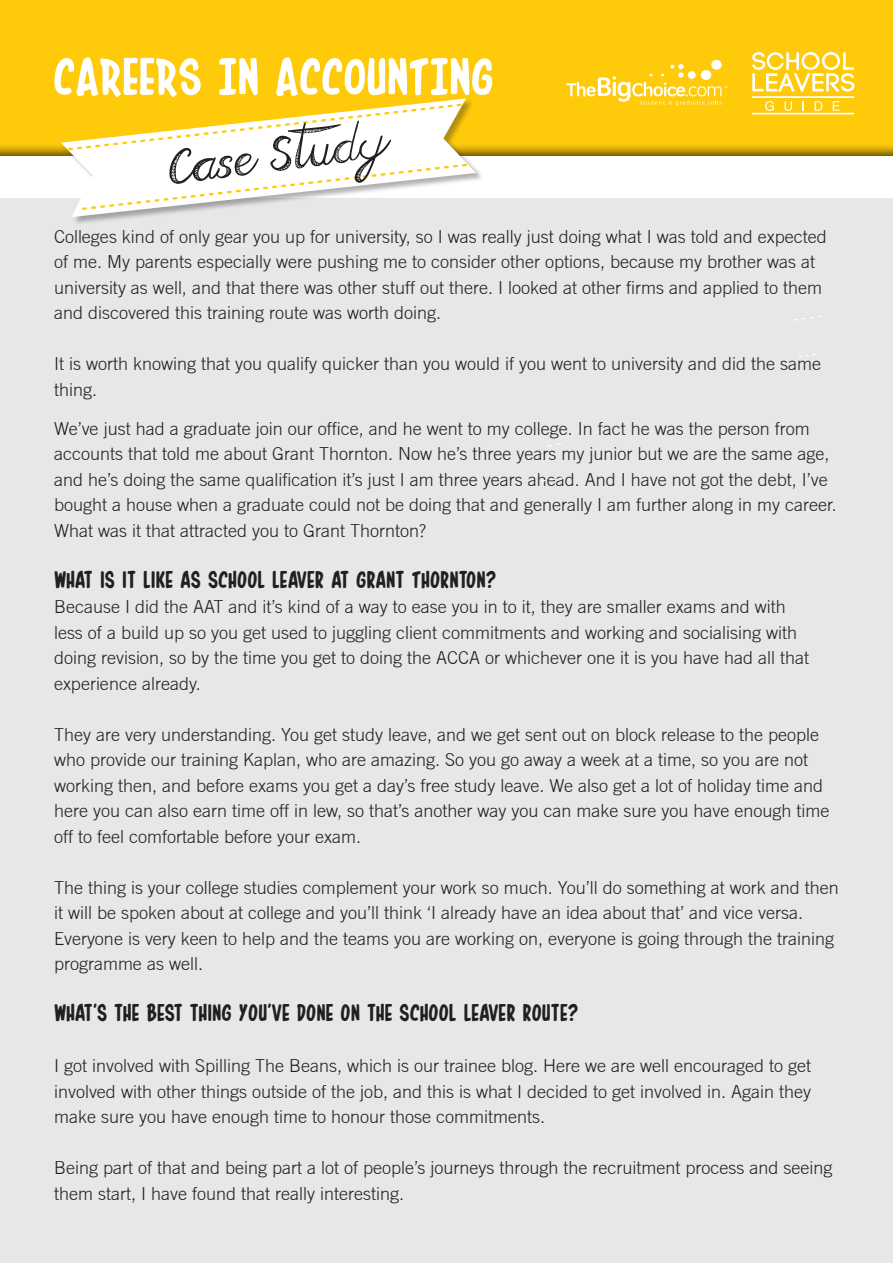
<style>
.page{position:relative;width:893px;height:1263px;background:#fff}
.page>*{position:absolute;margin:0;border:0;box-sizing:border-box;transform-origin:0 0}
.t1{font:63px "In House Edition";color:#fff}
.t2{font:49.5px "Falling Rain";color:#231f20}
.t3{font:28.5px "In House Edition";color:#231f20}
.t4{font:300 18px/25.5px "Trade Gothic";color:#231f20}
</style>
<div class="page">
<div style="left:0;top:199px;width:893px;height:1064px;background:#e6e7e9"></div>
<svg style="left:793px;top:316px;width:29px;height:5px"></svg>
<svg style="left:547px;top:443px;width:14px;height:4px"></svg>
<svg style="left:541px;top:477px;width:23px;height:5px"></svg>
<div style="left:0;top:0;width:893px;height:159px;background:#feca0a"></div>
<div style="left:61px;top:98px;width:423px;height:128px;background:#231f20;opacity:.35"></div>
<svg style="left:61px;top:98px;width:415px;height:119px"></svg>
<svg style="left:66px;top:102px;width:398px;height:50px"></svg>
<svg style="left:80px;top:162px;width:389px;height:49px"></svg>
<hr style="left:753px;top:113px;width:101px;height:2px;background:#fff">
<svg style="left:752px;top:52px;width:102px;height:40px"></svg>
<svg style="left:765px;top:101px;width:9px;height:10px"></svg>
<svg style="left:784px;top:101px;width:8px;height:10px"></svg>
<svg style="left:815px;top:101px;width:7px;height:10px"></svg>
<svg style="left:833px;top:101px;width:7px;height:10px"></svg>
<hr style="left:752px;top:96px;width:102px;height:2px;background:#fff">
<div style="left:711px;top:60px;width:11px;height:10px;background:#fff;border-radius:50%"></div>
<svg style="left:566px;top:64px;width:161px;height:42px"></svg>
<p class="t1" style="left:53px;top:48px;width:442px">CAREERS IN ACCOUNTING</p>
<p class="t2" style="left:165px;top:140px;width:224px;rotate:-7deg">Case Study</p>
<p class="t4" style="left:54px;top:223px;width:774px">Colleges kind of only gear you up for university, so I was really just doing what I was told and expected of me. My parents especially were pushing me to consider other options, because my brother was at university as well, and that there was other stuff out there. I looked at other firms and applied to them and discovered this training route was worth doing.</p>
<p class="t4" style="left:54px;top:351px;width:769px">It is worth knowing that you qualify quicker than you would if you went to university and did the same thing.</p>
<p class="t4" style="left:54px;top:415px;width:784px">We’ve just had a graduate join our office, and he went to my college. In fact he was the person from accounts that told me about Grant Thornton. Now he’s three years my junior but we are the same age, and he’s doing the same qualification it’s just I am three years ahead. And I have not got the debt, I’ve bought a house when a graduate could not be doing that and generally I am further along in my career.</p>
<p class="t4" style="left:54px;top:517px;width:374px">What was it that attracted you to Grant Thornton?</p>
<p class="t3" style="left:54px;top:567px;width:444px">WHAT IS IT LIKE AS SCHOOL LEAVER AT GRANT THORNTON?</p>
<p class="t4" style="left:54px;top:594px;width:757px">Because I did the AAT and it’s kind of a way to ease you in to it, they are smaller exams and with less of a build up so you get used to juggling client commitments and working and socialising with doing revision, so by the time you get to doing the ACCA or whichever one it is you have had all that experience already.</p>
<p class="t4" style="left:54px;top:721px;width:777px">They are very understanding. You get study leave, and we get sent out on block release to the people who provide our training Kaplan, who are amazing. So you go away a week at a time, so you are not working then, and before exams you get a day’s free study leave. We also get a lot of holiday time and here you can also earn time off in lew, so that’s another way you can make sure you have enough time off to feel comfortable before your exam.</p>
<p class="t4" style="left:54px;top:874px;width:786px">The thing is your college studies complement your work so much. You’ll do something at work and then it will be spoken about at college and you’ll think ‘I already have an idea about that’ and vice versa.</p>
<p class="t4" style="left:54px;top:925px;width:782px">Everyone is very keen to help and the teams you are working on, everyone is going through the training programme as well.</p>
<p class="t3" style="left:54px;top:1000px;width:526px">WHAT’S THE BEST THING YOU’VE DONE ON THE SCHOOL LEAVER ROUTE?</p>
<p class="t4" style="left:54px;top:1053px;width:759px;text-align:justify">I got involved with Spilling The Beans, which is our trainee blog. Here we are well encouraged to get involved with other things outside of the job, and this is what I decided to get involved in. Again they make sure you have enough time to honour those commitments.</p>
<p class="t4" style="left:54px;top:1155px;width:780px">Being part of that and being part a lot of people’s journeys through the recruitment process and seeing them start, I have found that really interesting.</p>
</div>
